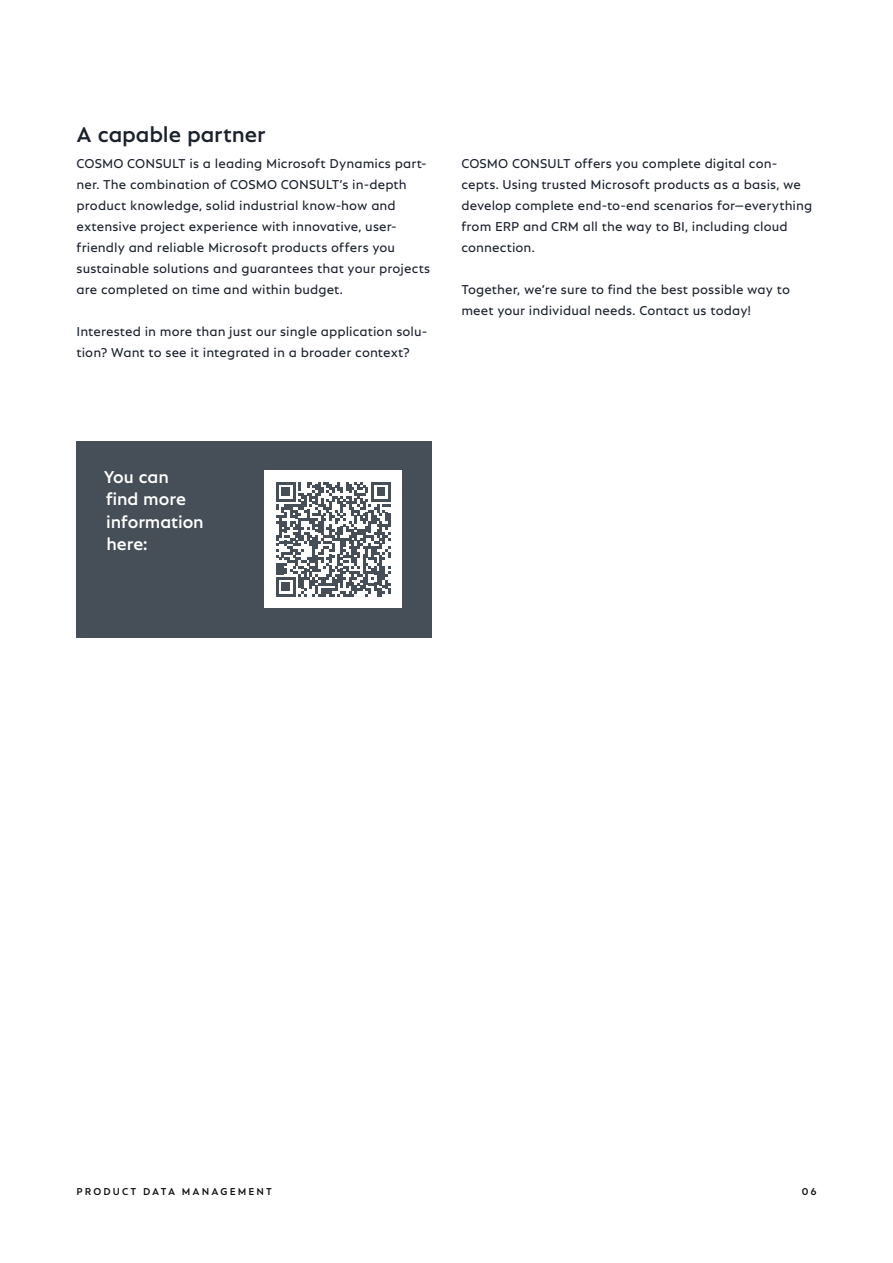
<style>
.page{position:relative;width:893px;height:1263px;background:#fff}
.page>*{position:absolute;margin:0;border:0;box-sizing:border-box;transform-origin:0 0}
.t1{font:500 22.5px "Neptune";letter-spacing:-.005em;color:#1c212e}
.t2{font:500 18px/22.5px "Neptune";letter-spacing:-.01em;color:#fff}
.t3{font:13.5px/21px "Neptune";letter-spacing:.005em;color:#1c212e}
.t4{font:500 10.5px "Neptune";letter-spacing:.2em;color:#0f0f0d}
</style>
<div class="page">
<div style="left:77px;top:441px;width:355px;height:197px;background:#464f57"></div>
<div style="left:265px;top:471px;width:137px;height:137px;background:#fff"></div>
<svg style="left:276px;top:482px;width:115px;height:115px"></svg>
<h1 class="t1" style="left:77px;top:121px;width:191px">A capable partner</h1>
<p class="t3" style="left:77px;top:152px;width:355px">COSMO CONSULT is a leading Microsoft Dynamics part&shy;ner. The combination of COSMO CONSULT’s in-depth product knowledge, solid industrial know-how and extensive project experience with innovative, user&shy;friendly and reliable Microsoft products offers you sustainable solutions and guarantees that your projects are completed on time and within budget.</p>
<p class="t3" style="left:77px;top:321px;width:352px">Interested in more than just our single application solu&shy;tion? Want to see it integrated in a broader context?</p>
<p class="t3" style="left:461px;top:153px;width:352px">COSMO CONSULT offers you complete digital con&shy;cepts. Using trusted Microsoft products as a basis, we develop complete end-to-end scenarios for—everything from ERP and CRM all the way to BI, including cloud connection.</p>
<p class="t3" style="left:461px;top:279px;width:330px">Together, we’re sure to find the best possible way to meet your individual needs. Contact us today!</p>
<h2 class="t2" style="left:104px;top:465px;width:101px">You can find more information here:</h2>
<p class="t4" style="left:77px;top:1185px;width:197px">PRODUCT DATA MANAGEMENT</p>
<p class="t4" style="left:802px;top:1185px;width:16px">06</p>
</div>
